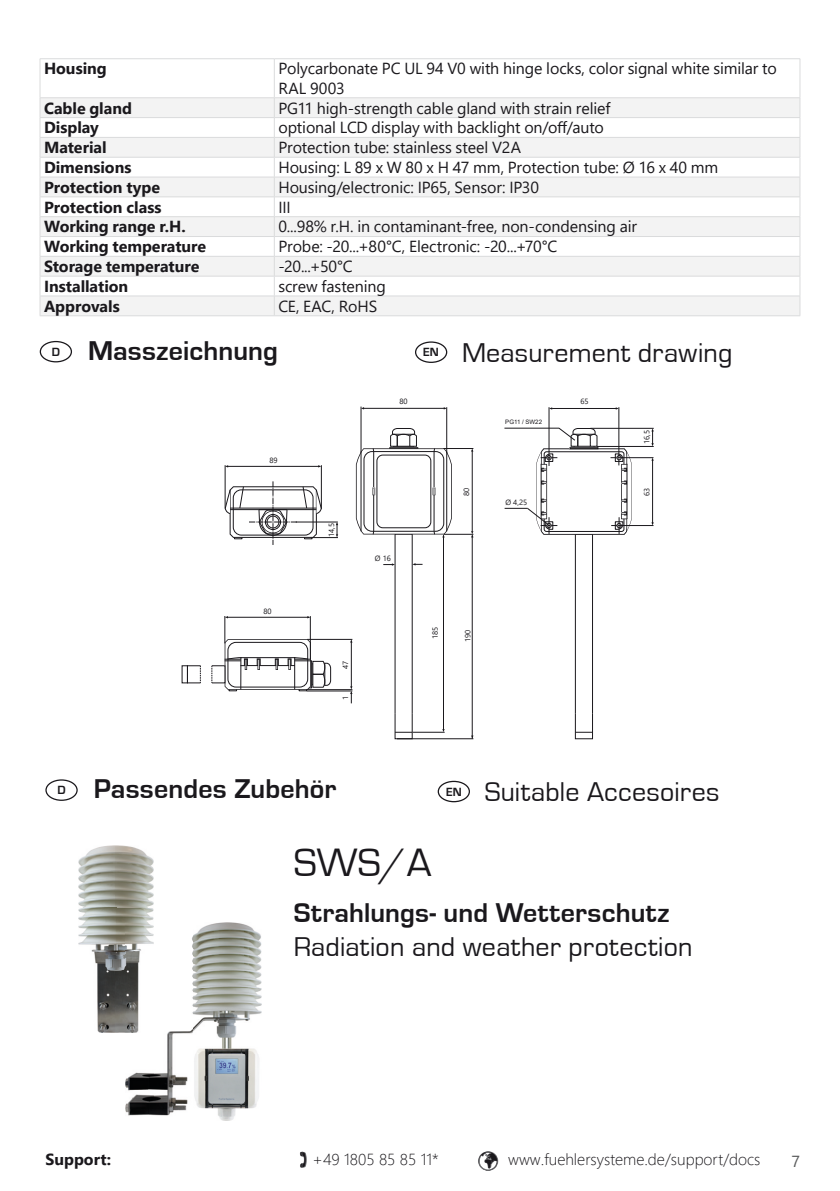
<style>
.page{position:relative;width:840px;height:1191px;background:#fff}
.page>*{position:absolute;margin:0;border:0;box-sizing:border-box;transform-origin:0 0}
.t1{font:40.8px "Eurostile";color:#1a181c}
.t2{font:28px "Eurostile";letter-spacing:.01em;color:#1a181c}
.t3{font:700 28px "Eurostile";letter-spacing:.005em;color:#1a181c}
.t4{font:16px/19.2px "Segoe UI";letter-spacing:-.005em;color:#1a181c}
.t5{font:700 16px "Segoe UI";letter-spacing:-.005em;color:#1a181c}
.t6{font:300 16px "Segoe UI";color:#1a181c}
.t7{font:16px "Segoe UI";color:#595a5b}
.t8{font:700 12.2px "Eurostile";color:#1a181c}
.t9{font:7.6px "Segoe UI";color:#1a181c}
.t10{font:6px "Arial";color:#1a181c}
.s1{color:#929395}
</style>
<div class="page">
<div style="left:40px;top:341px;width:32px;height:21px;border:1px solid #1a181c;border-radius:50%"></div>
<div style="left:415px;top:341px;width:32px;height:22px;border:1px solid #1a181c;border-radius:50%"></div>
<svg style="left:41px;top:98px;width:758px;height:217px;fill:#f3f3f3"></svg>
<hr style="left:40px;top:59px;width:1px;height:38px;background:#dadbdc">
<svg style="left:40px;top:98px;width:1px;height:217px"></svg>
<hr style="left:274px;top:59px;width:1px;height:38px;background:#dadbdc">
<svg style="left:274px;top:98px;width:1px;height:217px"></svg>
<hr style="left:40px;top:58px;width:234px;height:1px;background:#dadbdc">
<hr style="left:40px;top:97px;width:234px;height:1px;background:#dadbdc">
<hr style="left:40px;top:117px;width:234px;height:1px;background:#dadbdc">
<hr style="left:40px;top:137px;width:234px;height:1px;background:#dadbdc">
<hr style="left:40px;top:157px;width:234px;height:1px;background:#dadbdc">
<hr style="left:40px;top:177px;width:234px;height:1px;background:#dadbdc">
<hr style="left:40px;top:196px;width:234px;height:1px;background:#dadbdc">
<hr style="left:40px;top:216px;width:234px;height:1px;background:#dadbdc">
<hr style="left:40px;top:236px;width:234px;height:1px;background:#dadbdc">
<hr style="left:40px;top:256px;width:234px;height:1px;background:#dadbdc">
<hr style="left:40px;top:276px;width:234px;height:1px;background:#dadbdc">
<hr style="left:40px;top:296px;width:234px;height:1px;background:#dadbdc">
<hr style="left:40px;top:315px;width:234px;height:1px;background:#dadbdc">
<hr style="left:799px;top:59px;width:1px;height:38px;background:#dadbdc">
<svg style="left:799px;top:98px;width:1px;height:217px"></svg>
<hr style="left:274px;top:58px;width:525px;height:1px;background:#dadbdc">
<hr style="left:274px;top:97px;width:525px;height:1px;background:#dadbdc">
<hr style="left:274px;top:117px;width:525px;height:1px;background:#dadbdc">
<hr style="left:274px;top:137px;width:525px;height:1px;background:#dadbdc">
<hr style="left:274px;top:157px;width:525px;height:1px;background:#dadbdc">
<hr style="left:274px;top:177px;width:525px;height:1px;background:#dadbdc">
<hr style="left:274px;top:196px;width:525px;height:1px;background:#dadbdc">
<hr style="left:274px;top:216px;width:525px;height:1px;background:#dadbdc">
<hr style="left:274px;top:236px;width:525px;height:1px;background:#dadbdc">
<hr style="left:274px;top:256px;width:525px;height:1px;background:#dadbdc">
<hr style="left:274px;top:276px;width:525px;height:1px;background:#dadbdc">
<hr style="left:274px;top:296px;width:525px;height:1px;background:#dadbdc">
<hr style="left:274px;top:315px;width:525px;height:1px;background:#dadbdc">
<img style="left:153px;top:922px;width:108px;height:66px">
<img style="left:125px;top:988px;width:136px;height:132px">
<div style="left:437px;top:780px;width:32px;height:22px;border:1px solid #1a181c;border-radius:50%"></div>
<div style="left:45px;top:779px;width:33px;height:22px;border:1px solid #1a181c;border-radius:50%"></div>
<img style="left:78px;top:846px;width:75px;height:124px">
<img style="left:97px;top:970px;width:28px;height:62px">
<img style="left:125px;top:922px;width:28px;height:110px">
<svg style="left:182px;top:406px;width:471px;height:333px"></svg>
<div style="left:395px;top:534px;width:17px;height:179px;background:#fff"></div>
<svg style="left:394px;top:712px;width:19px;height:27px"></svg>
<div style="left:575px;top:534px;width:17px;height:179px;background:#fff"></div>
<div style="left:574px;top:534px;width:18px;height:179px;border:1px solid #1a181c"></div>
<svg style="left:574px;top:712px;width:19px;height:27px"></svg>
<div style="left:182px;top:666px;width:5px;height:17px;background:#fff"></div>
<div style="left:187px;top:666px;width:38px;height:17px;background:#fff"></div>
<div style="left:182px;top:665px;width:6px;height:18px;border:1px solid #1a181c"></div>
<div style="left:200px;top:652px;width:12px;height:39px;background:#fff"></div>
<svg style="left:200px;top:666px;width:1px;height:17px"></svg>
<svg style="left:211px;top:666px;width:1px;height:17px"></svg>
<hr style="left:548px;top:407px;width:1px;height:52px;background:#1a181c">
<hr style="left:618px;top:407px;width:1px;height:51px;background:#1a181c">
<hr style="left:551px;top:408px;width:65px;height:1px;background:#1a181c">
<hr style="left:618px;top:457px;width:35px;height:1px;background:#1a181c">
<hr style="left:618px;top:525px;width:35px;height:1px;background:#1a181c">
<hr style="left:652px;top:459px;width:1px;height:64px;background:#1a181c">
<hr style="left:443px;top:448px;width:30px;height:1px;background:#1a181c">
<hr style="left:471px;top:450px;width:1px;height:81px;background:#1a181c">
<hr style="left:443px;top:534px;width:30px;height:1px;background:#1a181c">
<hr style="left:360px;top:406px;width:1px;height:46px;background:#1a181c">
<hr style="left:446px;top:407px;width:1px;height:46px;background:#1a181c">
<hr style="left:307px;top:639px;width:45px;height:1px;background:#1a181c">
<hr style="left:306px;top:689px;width:46px;height:1px;background:#1a181c">
<hr style="left:351px;top:640px;width:1px;height:47px;background:#1a181c">
<hr style="left:306px;top:690px;width:46px;height:1px;background:#1a181c">
<svg style="left:350px;top:686px;width:2px;height:17px"></svg>
<svg style="left:224px;top:481px;width:114px;height:64px"></svg>
<hr style="left:321px;top:465px;width:1px;height:44px;background:#1a181c">
<hr style="left:225px;top:465px;width:1px;height:43px;background:#1a181c">
<hr style="left:227px;top:466px;width:92px;height:1px;background:#1a181c">
<svg style="left:224px;top:616px;width:107px;height:75px"></svg>
<hr style="left:596px;top:446px;width:57px;height:1px;background:#1a181c">
<hr style="left:590px;top:428px;width:63px;height:1px;background:#1a181c">
<svg style="left:651px;top:428px;width:2px;height:18px"></svg>
<hr style="left:363px;top:408px;width:81px;height:1px;background:#1a181c">
<hr style="left:227px;top:617px;width:81px;height:1px;background:#1a181c">
<svg style="left:504px;top:427px;width:127px;height:107px"></svg>
<hr style="left:412px;top:732px;width:32px;height:1px;background:#1a181c">
<hr style="left:396px;top:738px;width:77px;height:1px;background:#1a181c">
<hr style="left:471px;top:535px;width:1px;height:203px;background:#1a181c">
<hr style="left:443px;top:535px;width:1px;height:195px;background:#1a181c">
<svg style="left:412px;top:563px;width:10px;height:2px"></svg>
<svg style="left:356px;top:428px;width:95px;height:109px"></svg>
<svg style="left:383px;top:563px;width:11px;height:3px"></svg>
<svg style="left:471px;top:531px;width:2px;height:6px"></svg>
<p class="t5" style="left:44px;top:54px;width:64px">Housing</p>
<p class="t4" style="left:278px;top:58px;width:499px">Polycarbonate PC UL 94 V0 with hinge locks, color signal white similar to<br>RAL 9003</p>
<p class="t5" style="left:44px;top:93px;width:89px">Cable gland</p>
<p class="t4" style="left:278px;top:97px;width:333px">PG11 high-strength cable gland with strain relief</p>
<p class="t5" style="left:44px;top:113px;width:56px">Display</p>
<p class="t4" style="left:278px;top:117px;width:327px">optional LCD display with backlight on/off/auto</p>
<p class="t5" style="left:44px;top:132px;width:64px">Material</p>
<p class="t4" style="left:278px;top:136px;width:244px">Protection tube: stainless steel V2A</p>
<p class="t5" style="left:44px;top:152px;width:89px">Dimensions</p>
<p class="t4" style="left:278px;top:156px;width:441px">Housing: L 89 x W 80 x H 47 mm, Protection tube: Ø 16 x 40 mm</p>
<p class="t5" style="left:44px;top:172px;width:117px">Protection type</p>
<p class="t4" style="left:278px;top:176px;width:262px">Housing/electronic: IP65, Sensor: IP30</p>
<p class="t5" style="left:44px;top:192px;width:119px">Protection class</p>
<p class="t4" style="left:278px;top:196px;width:14px">III</p>
<p class="t5" style="left:44px;top:212px;width:143px">Working range r.H.</p>
<p class="t4" style="left:278px;top:216px;width:360px">0...98% r.H. in contaminant-free, non-condensing air</p>
<p class="t5" style="left:44px;top:231px;width:164px">Working temperature</p>
<p class="t4" style="left:278px;top:235px;width:280px">Probe: -20...+80°C, Electronic: -20...+70°C</p>
<p class="t5" style="left:44px;top:251px;width:157px">Storage temperature</p>
<p class="t4" style="left:278px;top:255px;width:76px">-20...+50°C</p>
<p class="t5" style="left:44px;top:271px;width:86px">Installation</p>
<p class="t4" style="left:278px;top:275px;width:109px">screw fastening</p>
<p class="t5" style="left:44px;top:291px;width:77px">Approvals</p>
<p class="t4" style="left:278px;top:295px;width:100px">CE, EAC, RoHS</p>
<p class="t8" style="left:52px;top:345px;width:10px">D</p>
<h2 class="t3" style="left:88px;top:335px;width:191px">Masszeichnung</h2>
<p class="t8" style="left:423px;top:345px;width:17px">EN</p>
<h2 class="t2" style="left:462px;top:337px;width:271px">Measurement drawing</h2>
<p class="t9" style="left:269px;top:453px;width:10px">89</p>
<p class="t9" style="left:263px;top:604px;width:10px">80</p>
<p class="t9" style="left:399px;top:394px;width:10px">80</p>
<p class="t9" style="left:324px;top:537px;width:15px;rotate:-90deg">14,5</p>
<p class="t9" style="left:374px;top:551px;width:18px">Ø 16</p>
<p class="t9" style="left:338px;top:669px;width:10px;rotate:-90deg">47</p>
<p class="t9" style="left:338px;top:700px;width:6px;rotate:-90deg">1</p>
<p class="t9" style="left:459px;top:495px;width:10px;rotate:-90deg">80</p>
<p class="t9" style="left:428px;top:639px;width:14px;rotate:-90deg">185</p>
<p class="t9" style="left:460px;top:642px;width:14px;rotate:-90deg">190</p>
<p class="t10" style="left:505px;top:418px;width:38px">PG11 / SW22</p>
<p class="t9" style="left:505px;top:495px;width:23px">Ø 4,25</p>
<p class="t9" style="left:580px;top:394px;width:10px">65</p>
<p class="t9" style="left:639px;top:444px;width:15px;rotate:-90deg">16,5</p>
<p class="t9" style="left:639px;top:495px;width:10px;rotate:-90deg">63</p>
<p class="t8" style="left:57px;top:783px;width:10px">D</p>
<h2 class="t3" style="left:94px;top:774px;width:244px">Passendes Zubehör</h2>
<p class="t8" style="left:446px;top:785px;width:17px">EN</p>
<h2 class="t2" style="left:484px;top:776px;width:236px">Suitable Accesoires</h2>
<h1 class="t1" style="left:294px;top:840px;width:139px">SWS/A</h1>
<h2 class="t3" style="left:294px;top:897px;width:377px">Strahlungs- und Wetterschutz</h2>
<h2 class="t2" style="left:294px;top:931px;width:400px">Radiation and weather protection</h2>
<p class="t5" style="left:45px;top:1144px;width:67px">Support:</p>
<p class="t6" style="left:312px;top:1144px;width:127px">+49 1805 85 85 11*</p>
<p class="t6" style="left:478px;top:1144px;width:283px"><span class="s1">✓</span> www.fuehlersysteme.de/support/docs</p>
<p class="t7" style="left:791px;top:1146px;width:10px">7</p>
</div>
